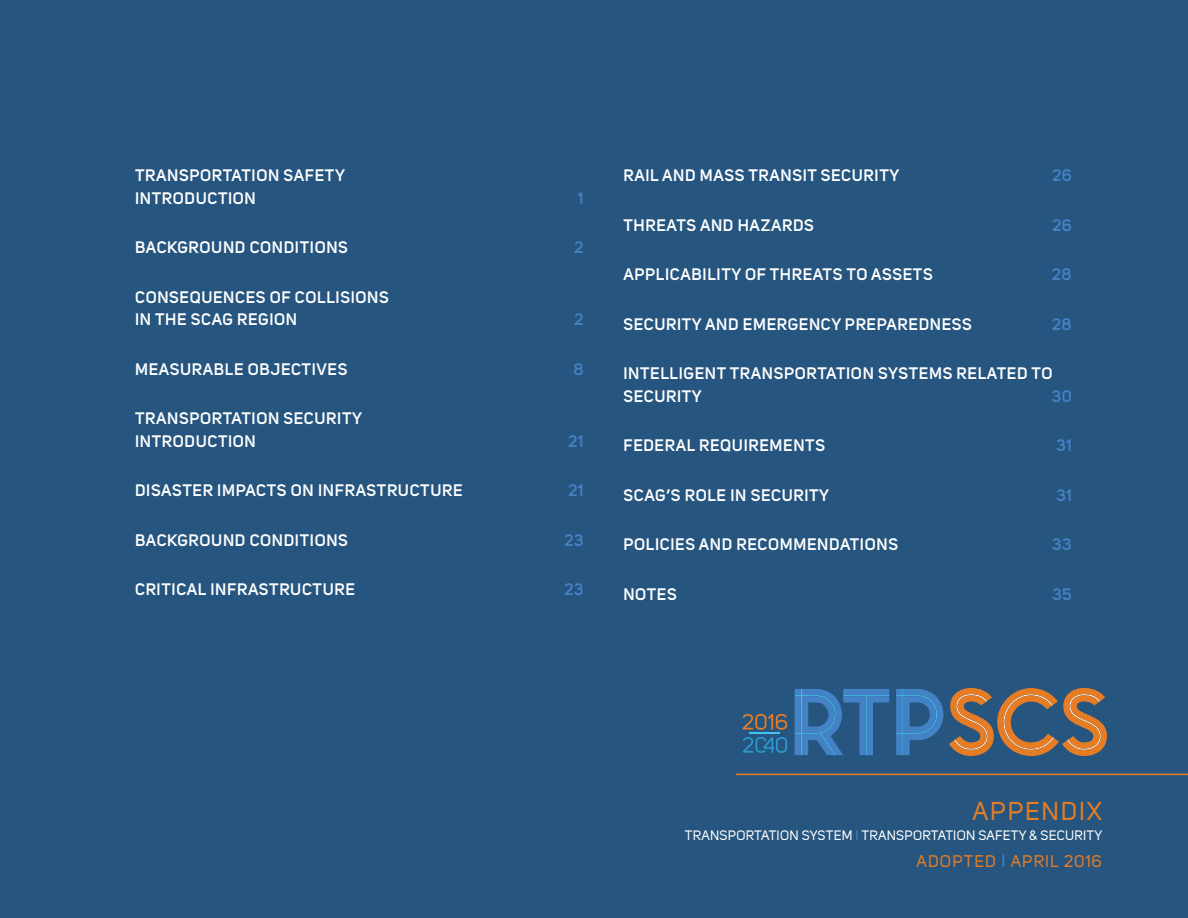
<style>
.page{position:relative;width:1188px;height:918px;background:#26557f}
.page>*{position:absolute;margin:0;border:0;box-sizing:border-box;transform-origin:0 0}
.APPENDIX{font:25.65px "Uni Sans";letter-spacing:.07em;color:#e67d25}
.DRAFTTxt{font:16.8px "Uni Sans";letter-spacing:.07em;color:#e67d25}
.TOC_Heading_1{font:600 16.5px/22.5px "Uni Sans";letter-spacing:.04em;color:#fff}
.TOC_Heading_1-2{font:600 16.5px "Uni Sans";letter-spacing:.02em;color:#4382c4}
.Header_OddPage{font:13.5px "Uni Sans";letter-spacing:.02em;color:#fff}
.s1{color:#4382c4}
.s2{font-size:18px;color:#4283c4}
</style>
<div class="page">
<hr style="left:736px;top:774px;width:452px;height:1px;background:#e67d25">
<svg style="left:795px;top:689px;width:94px;height:66px"></svg>
<svg style="left:896px;top:689px;width:47px;height:66px"></svg>
<svg style="left:949px;top:688px;width:158px;height:68px"></svg>
<svg style="left:743px;top:714px;width:44px;height:16px"></svg>
<svg style="left:743px;top:737px;width:44px;height:16px"></svg>
<hr style="left:749px;top:733px;width:31px;height:1px;background:#45c1ed">
<p class="TOC_Heading_1" style="left:135px;top:163px;width:211px">TRANSPORTATION SAFETY<br>INTRODUCTION</p>
<p class="TOC_Heading_1-2" style="left:578px;top:186px;width:7px">1</p>
<p class="TOC_Heading_1" style="left:135px;top:235px;width:214px">BACKGROUND CONDITIONS</p>
<p class="TOC_Heading_1-2" style="left:574px;top:235px;width:11px">2</p>
<p class="TOC_Heading_1" style="left:135px;top:285px;width:255px">CONSEQUENCES OF COLLISIONS<br>IN THE SCAG REGION</p>
<p class="TOC_Heading_1-2" style="left:574px;top:307px;width:11px">2</p>
<p class="TOC_Heading_1" style="left:135px;top:357px;width:214px">MEASURABLE OBJECTIVES</p>
<p class="TOC_Heading_1-2" style="left:573px;top:357px;width:12px">8</p>
<p class="TOC_Heading_1" style="left:135px;top:406px;width:228px">TRANSPORTATION SECURITY<br>INTRODUCTION</p>
<p class="TOC_Heading_1-2" style="left:568px;top:429px;width:17px">21</p>
<p class="TOC_Heading_1" style="left:135px;top:478px;width:329px">DISASTER IMPACTS ON INFRASTRUCTURE</p>
<p class="TOC_Heading_1-2" style="left:568px;top:478px;width:17px">21</p>
<p class="TOC_Heading_1" style="left:135px;top:528px;width:214px">BACKGROUND CONDITIONS</p>
<p class="TOC_Heading_1-2" style="left:564px;top:528px;width:21px">23</p>
<p class="TOC_Heading_1" style="left:135px;top:577px;width:221px">CRITICAL INFRASTRUCTURE</p>
<p class="TOC_Heading_1-2" style="left:564px;top:577px;width:21px">23</p>
<p class="TOC_Heading_1" style="left:623px;top:163px;width:277px">RAIL AND MASS TRANSIT SECURITY</p>
<p class="TOC_Heading_1-2" style="left:1052px;top:163px;width:21px">26</p>
<p class="TOC_Heading_1" style="left:623px;top:213px;width:192px">THREATS AND HAZARDS</p>
<p class="TOC_Heading_1-2" style="left:1052px;top:213px;width:21px">26</p>
<p class="TOC_Heading_1" style="left:623px;top:262px;width:311px">APPLICABILITY OF THREATS TO ASSETS</p>
<p class="TOC_Heading_1-2" style="left:1052px;top:262px;width:21px">28</p>
<p class="TOC_Heading_1" style="left:623px;top:312px;width:350px">SECURITY AND EMERGENCY PREPAREDNESS</p>
<p class="TOC_Heading_1-2" style="left:1052px;top:312px;width:21px">28</p>
<p class="TOC_Heading_1" style="left:623px;top:361px;width:431px">INTELLIGENT TRANSPORTATION SYSTEMS RELATED TO<br>SECURITY</p>
<p class="TOC_Heading_1-2" style="left:1052px;top:384px;width:22px">30</p>
<p class="TOC_Heading_1" style="left:623px;top:433px;width:203px">FEDERAL REQUIREMENTS</p>
<p class="TOC_Heading_1-2" style="left:1056px;top:433px;width:17px">31</p>
<p class="TOC_Heading_1" style="left:623px;top:483px;width:207px">SCAG’S ROLE IN SECURITY</p>
<p class="TOC_Heading_1-2" style="left:1056px;top:483px;width:17px">31</p>
<p class="TOC_Heading_1" style="left:623px;top:532px;width:276px">POLICIES AND RECOMMENDATIONS</p>
<p class="TOC_Heading_1-2" style="left:1052px;top:532px;width:21px">33</p>
<p class="TOC_Heading_1" style="left:623px;top:582px;width:55px">NOTES</p>
<p class="TOC_Heading_1-2" style="left:1052px;top:582px;width:21px">35</p>
<p class="APPENDIX" style="left:973px;top:797px;width:131px">APPENDIX</p>
<p class="Header_OddPage" style="left:685px;top:828px;width:419px">TRANSPORTATION SYSTEM <span class="s1">I</span> TRANSPORTATION SAFETY &amp; SECURITY</p>
<p class="DRAFTTxt" style="left:917px;top:851px;width:187px">ADOPTED <span class="s2">I</span> APRIL 2016</p>
</div>
